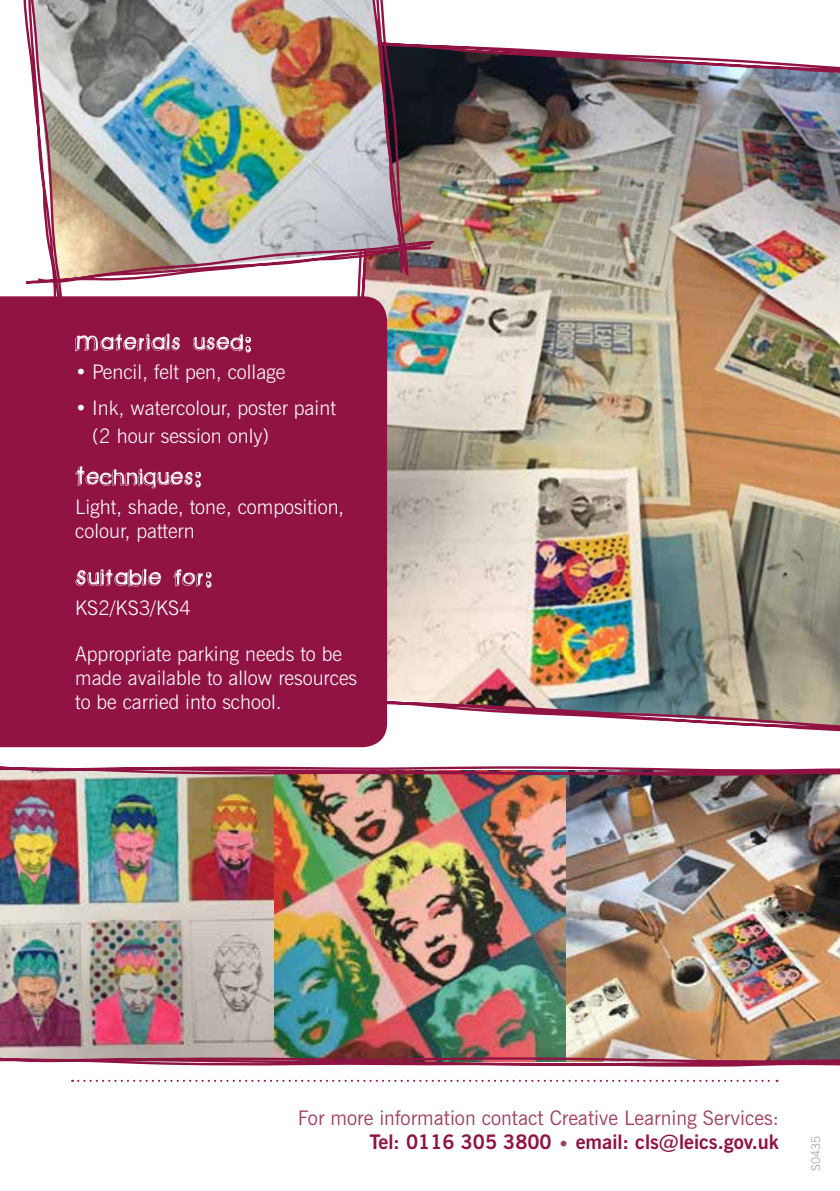
<style>
.page{position:relative;width:840px;height:1191px;background:#fff}
.page>*{position:absolute;margin:0;border:0;box-sizing:border-box;transform-origin:0 0}
.t1{font:300 20px/24px "News Gothic BT";color:#fff}
.t2{font:20px/24px "News Gothic BT";color:#a3425e;text-align:right}
.t3{font:300 12px "News Gothic BT";color:#9d9d9c}
.s1{font-weight:700;color:#911344}
</style>
<div class="page">
<svg style="left:72px;top:1079px;width:705px;height:2px"></svg>
<img style="left:387px;top:639px;width:452px;height:56px">
<img style="left:0;top:777px;width:839px;height:278px">
<img style="left:0;top:766px;width:839px;height:11px">
<img style="left:387px;top:695px;width:452px;height:37px">
<img style="left:0;top:1055px;width:839px;height:12px">
<div style="left:0;top:639px;width:387px;height:108px;background:#911344"></div>
<img style="left:0;top:0;width:839px;height:639px">
<p class="t1" style="left:75px;top:360px;width:212px">• Pencil, felt pen, collage</p>
<p class="t1" style="left:92px;top:393px;width:245px;line-height:28.8px;text-indent:-17px">• Ink, watercolour, poster paint (2 hour session only)</p>
<p class="t1" style="left:75px;top:495px;width:270px">Light, shade, tone, composition, colour, pattern</p>
<p class="t1" style="left:75px;top:595px;width:117px">KS2/KS3/KS4</p>
<p class="t1" style="left:75px;top:642px;width:283px">Appropriate parking needs to be made available to allow resources to be carried into school.</p>
<p class="t2" style="left:298px;top:1106px;width:482px">For more information contact Creative Learning Services:<br><span class="s1">Tel: 0116 305 3800</span> • <span class="s1">email: cls@leics.gov.uk</span></p>
<p class="t3" style="left:808px;top:1170px;width:37px;rotate:-90deg">S0435</p>
</div>
